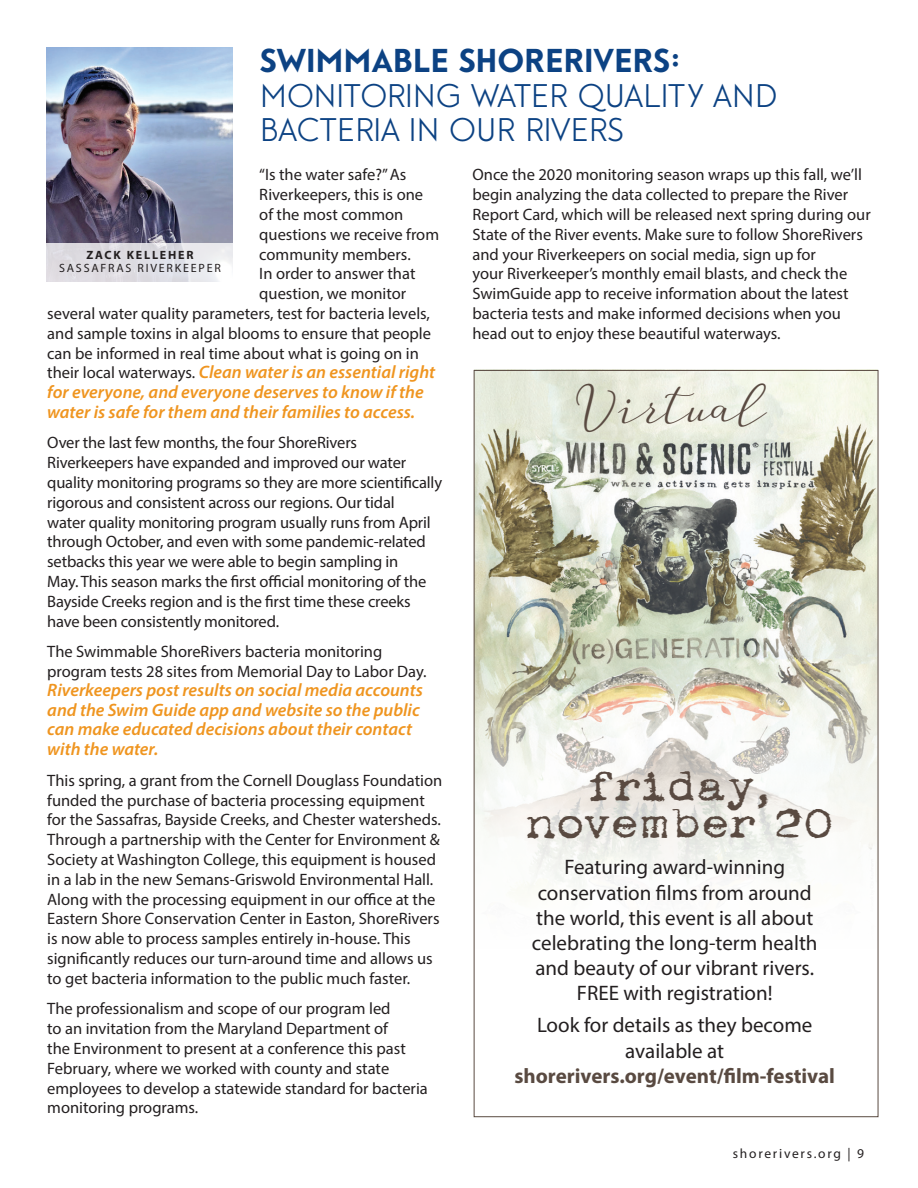
<style>
.page{position:relative;width:918px;height:1188px;background:#fff}
.page>*{position:absolute;margin:0;border:0;box-sizing:border-box;transform-origin:0 0}
.head{font:700 42px "Apoplex";letter-spacing:.07em;color:#594a41;scale:1.11 1}
.head-2{font:41.85px "Guess";color:#594a41}
.centered_subs{font:300 31.5px/34.5px "Guess Sans";color:#0c4283}
.body{font:21px/25.2px "Myriad Pro";color:#231f20;text-align:center}
.body-2{font:700 21px "Myriad Pro";color:#594a41}
.body-3{font:italic 600 18px/19.6px "Myriad Pro";color:#ef9520}
.body-4{font:16.5px/19.8px "Myriad Pro";color:#231f20}
.body-5{font:13.5px "Myriad Pro";letter-spacing:.13em;color:#231f20}
.body-6{font:12px "Myriad Pro";letter-spacing:.15em;color:#231f20}
.body-7{font:700 12px "Myriad Pro";letter-spacing:.15em;color:#231f20}
.s1{font-weight:800}
.s2{font-weight:400;font-style:normal;font-size:16.5px;color:#231f20}
</style>
<div class="page">
<img style="left:474px;top:369px;width:404px;height:522px">
<img style="left:46px;top:47px;width:186px;height:196px">
<svg style="left:46px;top:243px;width:187px;height:39px;background:#e2e1e6"></svg>
<p class="centered_subs" style="left:260px;top:44px;width:519px"><span class="s1">SWIMMABLE SHORERIVERS:<br></span>MONITORING WATER QUALITY AND<br>BACTERIA IN OUR RIVERS</p>
<p class="body-4" style="left:259px;top:165px;width:149px">“Is the water safe?” As</p>
<p class="body-4" style="left:259px;top:185px;width:165px">Riverkeepers, this is one</p>
<p class="body-4" style="left:259px;top:204px;width:146px">of the most common</p>
<p class="body-4" style="left:259px;top:224px;width:181px">questions we receive from</p>
<p class="body-4" style="left:259px;top:244px;width:153px">community members.</p>
<p class="body-4" style="left:259px;top:264px;width:158px">In order to answer that</p>
<p class="body-4" style="left:259px;top:284px;width:149px">question, we monitor</p>
<p class="body-4" style="left:47px;top:303px;width:384px">several water quality parameters, test for bacteria levels,</p>
<p class="body-4" style="left:47px;top:323px;width:385px">and sample toxins in algal blooms to ensure that people</p>
<p class="body-4" style="left:47px;top:343px;width:373px">can be informed in real time about what is going on in</p>
<p class="body-3" style="left:47px;top:362px;width:390px"><span class="s2">their local waterways.</span> Clean water is an essential right for everyone, and everyone deserves to know if the water is safe for them and their families to access.</p>
<p class="body-4" style="left:47px;top:433px;width:396px">Over the last few months, the four ShoreRivers Riverkeepers have expanded and improved our water quality monitoring programs so they are more scientifically rigorous and consistent across our regions. Our tidal<br>water quality monitoring program usually runs from April through October, and even with some pandemic-related setbacks this year we were able to begin sampling in<br>May. This season marks the first official monitoring of the Bayside Creeks region and is the first time these creeks have been consistently monitored.</p>
<p class="body-4" style="left:47px;top:641px;width:381px">The Swimmable ShoreRivers bacteria monitoring program tests 28 sites from Memorial Day to Labor Day.</p>
<p class="body-3" style="left:47px;top:680px;width:377px">Riverkeepers post results on social media accounts and the Swim Guide app and website so the public can make educated decisions about their contact with the water.</p>
<p class="body-4" style="left:47px;top:770px;width:397px">This spring, a grant from the Cornell Douglass Foundation funded the purchase of bacteria processing equipment for the Sassafras, Bayside Creeks, and Chester watersheds.<br>Through a partnership with the Center for Environment &amp; Society at Washington College, this equipment is housed in a lab in the new Semans-Griswold Environmental Hall.<br>Along with the processing equipment in our office at the Eastern Shore Conservation Center in Easton, ShoreRivers is now able to process samples entirely in-house. This significantly reduces our turn-around time and allows us to get bacteria information to the public much faster.</p>
<p class="body-4" style="left:47px;top:999px;width:382px">The professionalism and scope of our program led<br>to an invitation from the Maryland Department of<br>the Environment to present at a conference this past February, where we worked with county and state employees to develop a statewide standard for bacteria monitoring programs.</p>
<p class="body-7" style="left:86px;top:247px;width:109px">ZACK KELLEHER</p>
<p class="body-6" style="left:59px;top:261px;width:163px">SASSAFRAS RIVERKEEPER</p>
<p class="body-4" style="left:472px;top:165px;width:400px">Once the 2020 monitoring season wraps up this fall, we’ll begin analyzing the data collected to prepare the River Report Card, which will be released next spring during our State of the River events. Make sure to follow ShoreRivers and your Riverkeepers on social media, sign up for<br>your Riverkeeper’s monthly email blasts, and check the SwimGuide app to receive information about the latest bacteria tests and make informed decisions when you head out to enjoy these beautiful waterways.</p>
<p class="head-2" style="left:573px;top:378px;width:191px">Virtual</p>
<p class="head" style="left:590px;top:762px;width:164px">friday,</p>
<p class="head" style="left:528px;top:799px;width:276px">november 20</p>
<p class="body" style="left:532px;top:854px;width:287px">Featuring award-winning conservation films from around the world, this event is all about celebrating the long-term health and beauty of our vibrant rivers.<br>FREE with registration!</p>
<p class="body" style="left:537px;top:1012px;width:277px">Look for details as they become available at</p>
<p class="body-2" style="left:514px;top:1062px;width:322px">shorerivers.org/event/film-festival</p>
<p class="body-5" style="left:733px;top:1145px;width:133px">shorerivers.org | 9</p>
</div>
